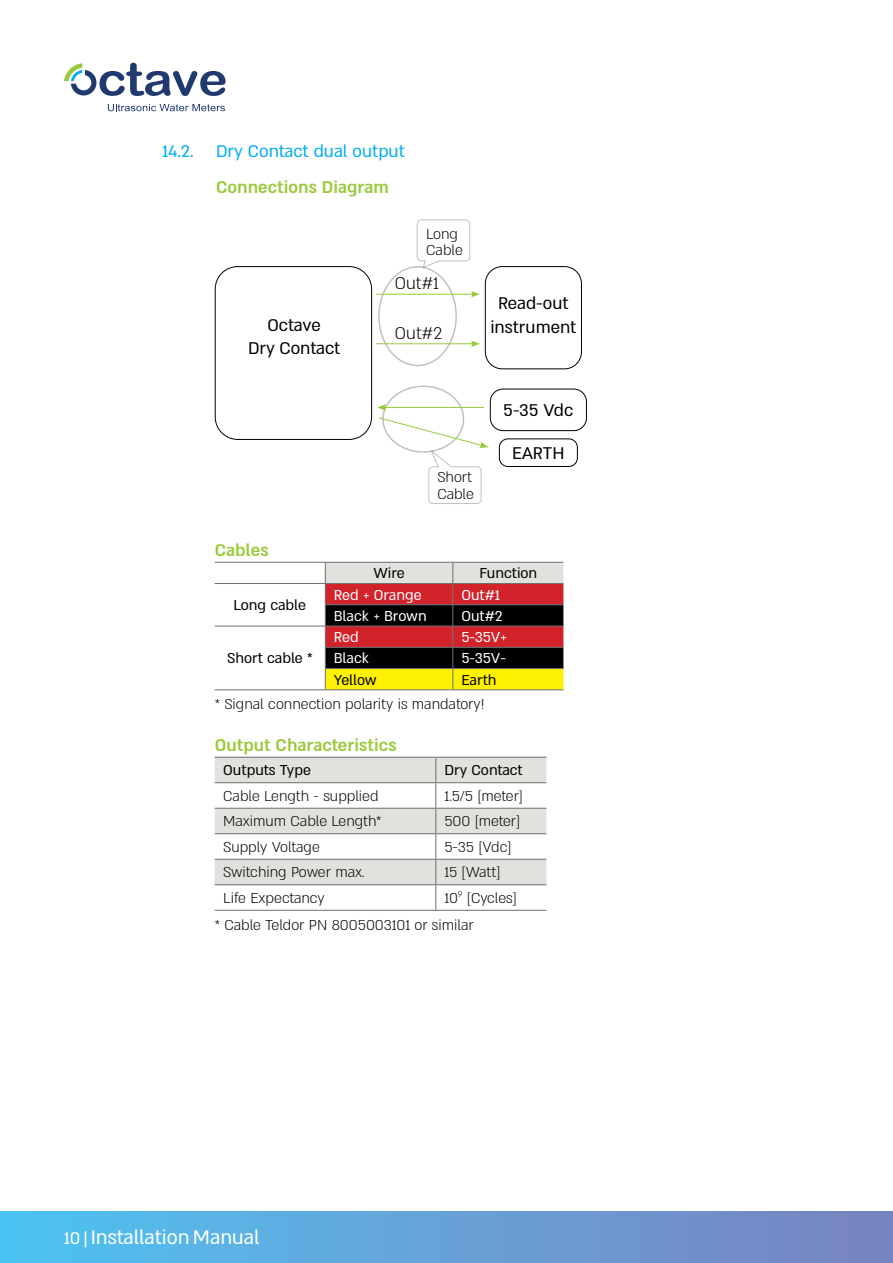
<style>
.page{position:relative;width:893px;height:1263px;background:#fff}
.page>*{position:absolute;margin:0;border:0;box-sizing:border-box;transform-origin:0 0}
.t1{font:22.5px "Almoni Neue DL4.0 AAA";color:#fff}
.t2{font:19.5px/23.4px "Almoni Neue DL4.0 AAA";color:#000;text-align:center}
.t3{font:19.5px "Almoni Neue DL4.0 AAA D Bold";color:#9aca3c}
.t4{font:19.5px "Almoni Neue DL4.0 AAA";color:#00aeef}
.t5{font:300 19.5px "Almoni Neue DL4.0 AAA";color:#000}
.t6{font:300 16.5px/16.5px "Almoni Neue DL4.0 AAA";color:#000}
.t7{font:16.5px "Almoni Neue DL4.0 AAA";color:#000}
.t8{font:16.5px "Almoni Neue DL4.0 AAA";color:#fff}
.s1{font-size:19.5px}
</style>
<div class="page">
<svg style="left:64px;top:63px;width:162px;height:33px"></svg>
<svg style="left:108px;top:104px;width:117px;height:7px"></svg>
<div style="left:0;top:1212px;width:893px;height:51px;background:linear-gradient(to right,#4ec3f1,#7b82bf)"></div>
<div style="left:485px;top:266px;width:97px;height:103px;border:1px solid #000;border-radius:17px"></div>
<div style="left:490px;top:389px;width:97px;height:42px;border:1px solid #000;border-radius:13px"></div>
<div style="left:499px;top:438px;width:79px;height:29px;border:1px solid #000;border-radius:9px"></div>
<div style="left:378px;top:266px;width:79px;height:100px;border:2px solid #000;border-radius:50%"></div>
<svg style="left:416px;top:219px;width:55px;height:50px"></svg>
<hr style="left:376px;top:294px;width:97px;height:1px;background:#99ca3c">
<svg style="left:471px;top:291px;width:9px;height:6px"></svg>
<hr style="left:376px;top:343px;width:97px;height:1px;background:#99ca3c">
<svg style="left:471px;top:340px;width:9px;height:7px"></svg>
<hr style="left:384px;top:407px;width:100px;height:1px;background:#99ca3c">
<svg style="left:377px;top:404px;width:9px;height:7px"></svg>
<svg style="left:379px;top:417px;width:110px;height:87px"></svg>
<div style="left:215px;top:266px;width:157px;height:174px;border:1px solid #000;border-radius:22px"></div>
<hr style="left:215px;top:562px;width:110px;height:1px;background:#6d6e71">
<hr style="left:215px;top:583px;width:110px;height:1px;background:#6d6e71">
<hr style="left:215px;top:626px;width:110px;height:1px;background:#6d6e71">
<hr style="left:215px;top:689px;width:110px;height:1px;background:#6d6e71">
<svg style="left:325px;top:562px;width:238px;height:127px;background:#935a37"></svg>
<hr style="left:325px;top:689px;width:128px;height:1px;background:#6d6e71">
<hr style="left:453px;top:689px;width:110px;height:1px;background:#6d6e71">
<svg style="left:215px;top:757px;width:331px;height:153px"></svg>
<hr style="left:215px;top:910px;width:221px;height:1px;background:#6d6e71">
<hr style="left:436px;top:910px;width:110px;height:1px;background:#6d6e71">
<p class="t4" style="left:162px;top:136px;width:244px">14.2. Dry Contact dual output</p>
<p class="t3" style="left:216px;top:172px;width:174px">Connections Diagram</p>
<p class="t6" style="left:426px;top:224px;width:38px">Long<br>Cable</p>
<p class="t2" style="left:248px;top:311px;width:94px">Octave<br>Dry Contact</p>
<p class="t3" style="left:215px;top:535px;width:55px">Cables</p>
<p class="t5" style="left:395px;top:268px;width:45px">Out#1</p>
<p class="t5" style="left:395px;top:318px;width:49px">Out#2</p>
<p class="t6" style="left:437px;top:467px;width:38px">Short<br>Cable</p>
<p class="t2" style="left:490px;top:290px;width:88px">Read-out instrument</p>
<p class="t2" style="left:503px;top:397px;width:72px">5-35 Vdc</p>
<p class="t2" style="left:512px;top:439px;width:54px">EARTH</p>
<p class="t7" style="left:234px;top:592px;width:74px">Long cable</p>
<p class="t7" style="left:373px;top:560px;width:33px">Wire</p>
<p class="t7" style="left:479px;top:560px;width:59px">Function</p>
<p class="t8" style="left:334px;top:582px;width:89px">Red + Orange</p>
<p class="t8" style="left:461px;top:582px;width:40px">Out#1</p>
<p class="t8" style="left:334px;top:603px;width:94px">Black + Brown</p>
<p class="t8" style="left:461px;top:603px;width:43px">Out#2</p>
<p class="t8" style="left:334px;top:624px;width:27px">Red</p>
<p class="t8" style="left:461px;top:624px;width:47px">5-35V+</p>
<p class="t8" style="left:334px;top:645px;width:37px">Black</p>
<p class="t8" style="left:461px;top:645px;width:46px">5-35V-</p>
<p class="t7" style="left:334px;top:667px;width:45px">Yellow</p>
<p class="t7" style="left:461px;top:667px;width:37px">Earth</p>
<p class="t6" style="left:215px;top:694px;width:271px">* Signal connection polarity is mandatory!</p>
<p class="t3" style="left:215px;top:730px;width:183px">Output Characteristics</p>
<p class="t7" style="left:223px;top:757px;width:89px">Outputs Type</p>
<p class="t7" style="left:444px;top:757px;width:80px">Dry Contact</p>
<p class="t6" style="left:223px;top:786px;width:157px">Cable Length - supplied</p>
<p class="t6" style="left:444px;top:786px;width:80px">1.5/5 [meter]</p>
<p class="t6" style="left:223px;top:811px;width:160px">Maximum Cable Length*</p>
<p class="t6" style="left:444px;top:811px;width:78px">500 [meter]</p>
<p class="t6" style="left:223px;top:837px;width:98px">Supply Voltage</p>
<p class="t6" style="left:444px;top:837px;width:69px">5-35 [Vdc]</p>
<p class="t6" style="left:223px;top:862px;width:143px">Switching Power max.</p>
<p class="t6" style="left:444px;top:862px;width:58px">15 [Watt]</p>
<p class="t6" style="left:223px;top:888px;width:103px">Life Expectancy</p>
<p class="t7" style="left:227px;top:645px;width:87px">Short cable *</p>
<p class="t6" style="left:215px;top:883px;width:304px;line-height:26.7px;text-indent:230px">10<sup>9</sup> [Cycles] * Cable Teldor PN 8005003101 or similar</p>
<h1 class="t1" style="left:64px;top:1219px;width:197px"><span class="s1">10 |</span> Installation Manual</h1>
</div>
